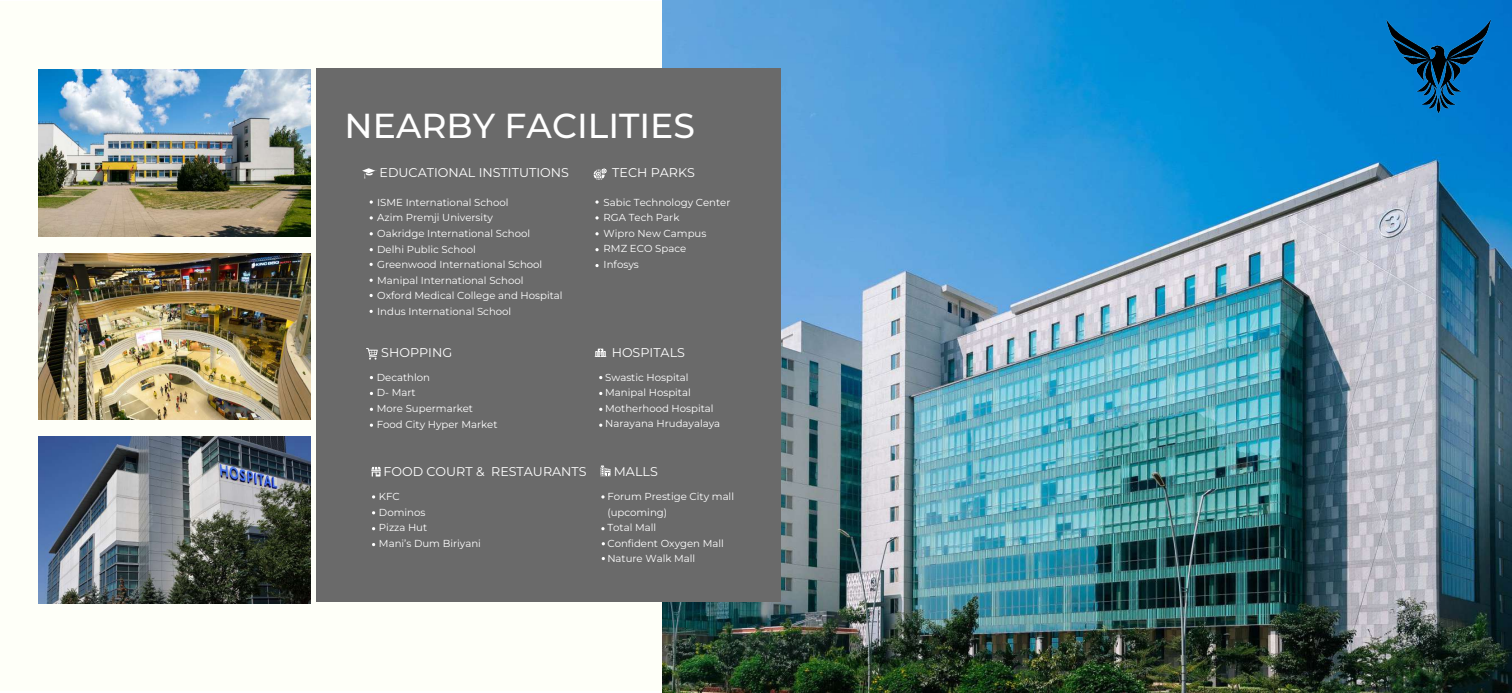
<style>
.page{position:relative;width:1512px;height:693px;background:#fff}
.page>*{position:absolute;margin:0;border:0;box-sizing:border-box;transform-origin:0 0}
.t1{font:500 34.65px "Montserrat";color:#fff}
.t2{font:12.69px "Montserrat";color:#fff}
.t3{font:10.15px/15.6px "Montserrat";color:#fff}
</style>
<div class="page">
<div style="left:0;top:2px;width:1512px;height:689px;background:#fefff8"></div>
<img style="left:39px;top:70px;width:271px;height:167px">
<img style="left:39px;top:253px;width:271px;height:167px">
<img style="left:39px;top:437px;width:271px;height:166px">
<img style="left:663px;top:1px;width:849px;height:692px">
<div style="left:316px;top:69px;width:465px;height:533px;background:#6a6a6a"></div>
<svg style="left:362px;top:168px;width:13px;height:11px"></svg>
<svg style="left:594px;top:168px;width:13px;height:12px"></svg>
<svg style="left:366px;top:348px;width:12px;height:12px"></svg>
<svg style="left:595px;top:349px;width:11px;height:8px"></svg>
<svg style="left:370px;top:200px;width:3px;height:4px"></svg>
<svg style="left:595px;top:200px;width:4px;height:4px"></svg>
<svg style="left:595px;top:216px;width:4px;height:4px"></svg>
<svg style="left:595px;top:232px;width:4px;height:3px"></svg>
<svg style="left:595px;top:248px;width:4px;height:3px"></svg>
<svg style="left:595px;top:264px;width:4px;height:3px"></svg>
<svg style="left:372px;top:495px;width:3px;height:4px"></svg>
<svg style="left:601px;top:495px;width:4px;height:4px"></svg>
<svg style="left:601px;top:527px;width:4px;height:3px"></svg>
<svg style="left:600px;top:465px;width:11px;height:12px"></svg>
<svg style="left:371px;top:467px;width:10px;height:10px"></svg>
<img style="left:1385px;top:19px;width:106px;height:94px">
<h1 class="t1" style="left:345px;top:101px;width:352px">NEARBY FACILITIES</h1>
<p class="t2" style="left:380px;top:164px;width:191px">EDUCATIONAL INSTITUTIONS</p>
<p class="t2" style="left:612px;top:164px;width:84px">TECH PARKS</p>
<p class="t3" style="left:377px;top:194px;width:187px">ISME International School<br>Azim Premji University<br>Oakridge International School<br>Delhi Public School<br>Greenwood International School<br>Manipal International School<br>Oxford Medical College and Hospital<br>Indus International School</p>
<p class="t3" style="left:604px;top:194px;width:128px">Sabic Technology Center<br>RGA Tech Park<br>Wipro New Campus<br>RMZ ECO Space<br>Infosys</p>
<p class="t2" style="left:381px;top:344px;width:72px">SHOPPING</p>
<p class="t2" style="left:612px;top:344px;width:75px">HOSPITALS</p>
<p class="t3" style="left:377px;top:369px;width:122px">Decathlon<br>D- Mart<br>More Supermarket<br>Food City Hyper Market</p>
<p class="t3" style="left:605px;top:369px;width:117px">Swastic Hospital<br>Manipal Hospital<br>Motherhood Hospital<br>Narayana Hrudayalaya</p>
<p class="t2" style="left:383px;top:463px;width:205px">FOOD COURT &amp; RESTAURANTS</p>
<p class="t2" style="left:614px;top:463px;width:45px">MALLS</p>
<p class="t3" style="left:607px;top:488px;width:128px">Forum Prestige City mall (upcoming)<br>Total Mall<br>Confident Oxygen Mall<br>Nature Walk Mall</p>
<p class="t3" style="left:379px;top:488px;width:103px">KFC<br>Dominos<br>Pizza Hut<br>Mani’s Dum Biriyani</p>
</div>
